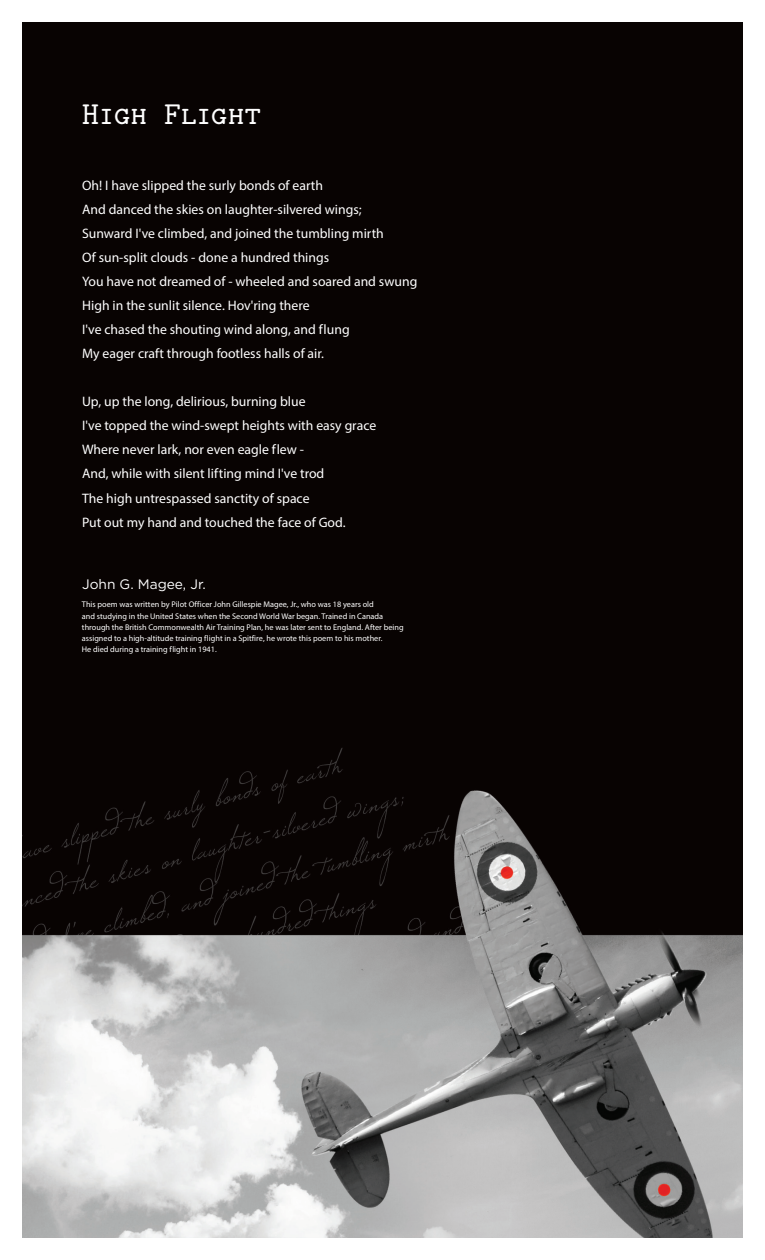
<style>
.page{position:relative;width:765px;height:1260px;background:#fff}
.page>*{position:absolute;margin:0;border:0;box-sizing:border-box;transform-origin:0 0}
.t1{font:32px "LM Mono Caps 10";letter-spacing:-.02em;color:#fff}
.t2{font:13.75px/24px "Myriad Pro";color:#fff}
.t3{font:13.75px "Gotham";color:#fff}
.t4{font:8.25px/11.1px "Myriad Pro";color:#fff}
</style>
<div class="page">
<img style="left:22px;top:22px;width:720px;height:1216px">
<p class="t1" style="left:82px;top:92px;width:181px">High Flight</p>
<p class="t2" style="left:82px;top:173px;width:337px">Oh! I have slipped the surly bonds of earth<br>And danced the skies on laughter-silvered wings;<br>Sunward I've climbed, and joined the tumbling mirth<br>Of sun-split clouds - done a hundred things<br>You have not dreamed of - wheeled and soared and swung High in the sunlit silence. Hov'ring there<br>I've chased the shouting wind along, and flung<br>My eager craft through footless halls of air.</p>
<p class="t2" style="left:82px;top:390px;width:296px">Up, up the long, delirious, burning blue<br>I've topped the wind-swept heights with easy grace Where never lark, nor even eagle flew -<br>And, while with silent lifting mind I've trod<br>The high untrespassed sanctity of space<br>Put out my hand and touched the face of God.</p>
<p class="t3" style="left:82px;top:575px;width:125px">John G. Magee, Jr.</p>
<p class="t4" style="left:82px;top:599px;width:323px">This poem was written by Pilot Officer John Gillespie Magee, Jr., who was 18 years old<br>and studying in the United States when the Second World War began. Trained in Canada through the British Commonwealth Air Training Plan, he was later sent to England. After being assigned to a high-altitude training flight in a Spitfire, he wrote this poem to his mother.<br>He died during a training flight in 1941.</p>
</div>
